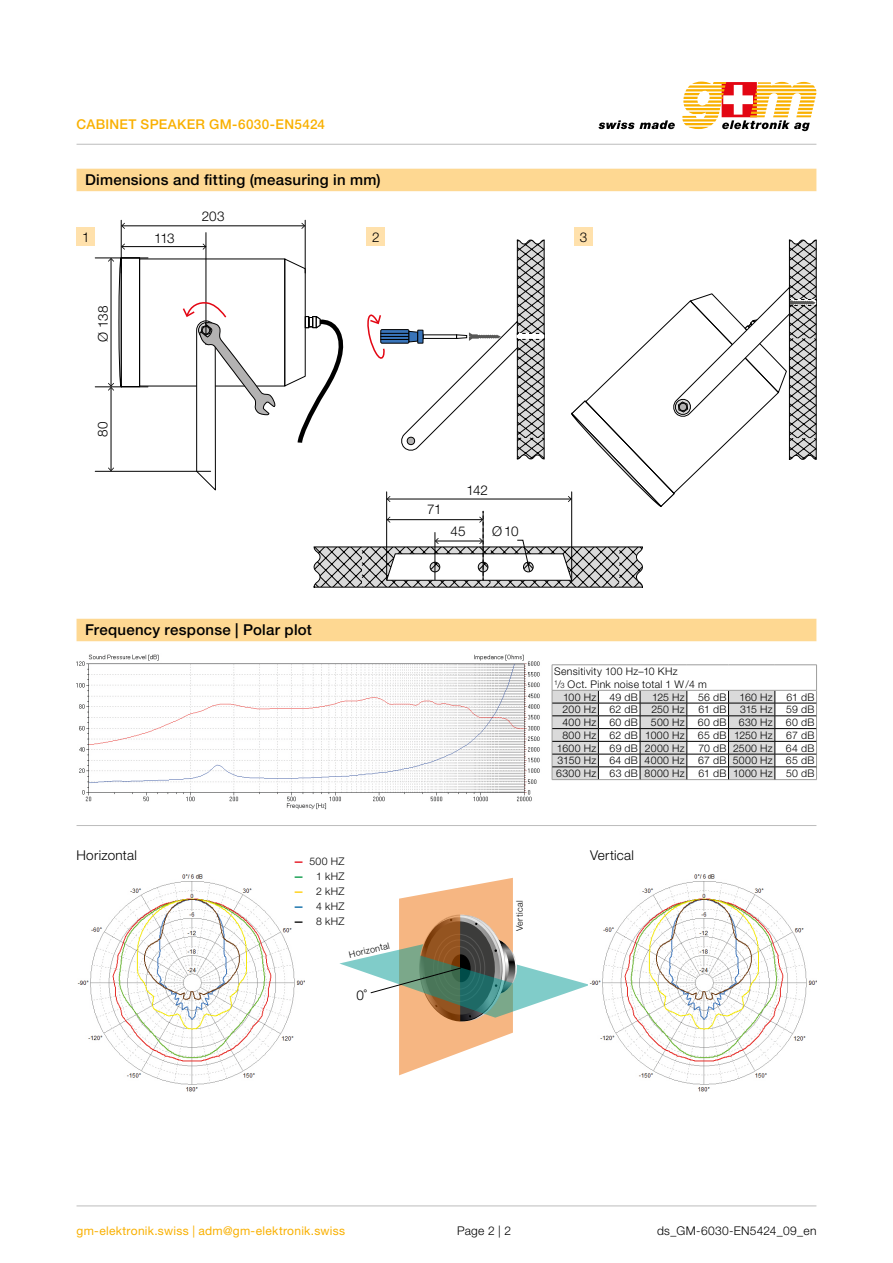
<style>
.page{position:relative;width:893px;height:1263px;background:#fff}
.page>*{position:absolute;margin:0;border:0;box-sizing:border-box;transform-origin:0 0}
.t1{font:500 15px "Helvetica Neue LT";letter-spacing:.015em;color:#000}
.t2{font:300 13.5px "Helvetica Neue LT";letter-spacing:.015em;color:#000}
.t3{font:500 13.5px "Helvetica Neue LT";letter-spacing:.025em;color:#f9b000}
.t4{font:12px "Helvetica Neue LT";letter-spacing:.02em;color:#f9b000}
.t5{font:300 12px "Helvetica Neue LT";letter-spacing:.025em;color:#000}
.t6{font:300 10.5px "Helvetica Neue LT";letter-spacing:.03em;color:#000}
.t7{font:300 9px "Helvetica Neue LT";letter-spacing:.035em;color:#000}
.s1{font-size:7.5px}
.s2{font-weight:700;color:#e30613}
.s3{font-weight:700;color:#009641}
.s4{font-weight:700;color:#fc0}
.s5{font-weight:700;color:#0064a3}
.s6{font-weight:700}
</style>
<div class="page">
<svg style="left:682px;top:82px;width:134px;height:49px"></svg>
<svg style="left:598px;top:120px;width:77px;height:9px"></svg>
<hr style="left:77px;top:144px;width:739px;height:1px;background:#bcbcbc">
<hr style="left:77px;top:1206px;width:739px;height:1px;background:#bcbcbc">
<img style="left:77px;top:654px;width:463px;height:156px">
<hr style="left:77px;top:825px;width:739px;height:1px;background:#bcbcbc">
<svg style="left:339px;top:878px;width:249px;height:197px"></svg>
<img style="left:77px;top:874px;width:227px;height:218px">
<img style="left:589px;top:874px;width:227px;height:218px">
<hr style="left:775px;top:779px;width:42px;height:1px;background:#9d9d9c">
<hr style="left:775px;top:703px;width:41px;height:1px;background:#000">
<hr style="left:775px;top:715px;width:41px;height:1px;background:#000">
<hr style="left:775px;top:728px;width:41px;height:1px;background:#000">
<hr style="left:775px;top:741px;width:41px;height:1px;background:#000">
<hr style="left:775px;top:754px;width:41px;height:1px;background:#000">
<hr style="left:775px;top:767px;width:41px;height:1px;background:#000">
<hr style="left:552px;top:664px;width:46px;height:1px;background:#9d9d9c">
<hr style="left:598px;top:664px;width:42px;height:1px;background:#9d9d9c">
<hr style="left:640px;top:664px;width:47px;height:1px;background:#9d9d9c">
<hr style="left:687px;top:664px;width:41px;height:1px;background:#9d9d9c">
<hr style="left:728px;top:664px;width:47px;height:1px;background:#9d9d9c">
<hr style="left:775px;top:664px;width:42px;height:1px;background:#9d9d9c">
<svg style="left:816px;top:665px;width:1px;height:114px"></svg>
<hr style="left:775px;top:690px;width:42px;height:1px;background:#9d9d9c">
<svg style="left:552px;top:665px;width:224px;height:115px"></svg>
<hr style="left:598px;top:779px;width:42px;height:1px;background:#9d9d9c">
<div style="left:121px;top:258px;width:19px;height:129px;border:1px solid #000"></div>
<hr style="left:305px;top:220px;width:1px;height:53px;background:#000">
<hr style="left:206px;top:233px;width:1px;height:112px;background:#000">
<hr style="left:121px;top:220px;width:1px;height:53px;background:#000">
<hr style="left:122px;top:225px;width:182px;height:1px;background:#000">
<svg style="left:121px;top:223px;width:4px;height:6px"></svg>
<svg style="left:301px;top:223px;width:4px;height:6px"></svg>
<hr style="left:122px;top:246px;width:84px;height:1px;background:#000">
<svg style="left:121px;top:243px;width:4px;height:7px"></svg>
<svg style="left:203px;top:243px;width:3px;height:7px"></svg>
<hr style="left:95px;top:258px;width:53px;height:1px;background:#000">
<hr style="left:95px;top:386px;width:53px;height:1px;background:#000">
<hr style="left:95px;top:471px;width:116px;height:1px;background:#000">
<hr style="left:111px;top:388px;width:1px;height:82px;background:#000">
<svg style="left:108px;top:467px;width:6px;height:4px"></svg>
<svg style="left:108px;top:257px;width:14px;height:134px"></svg>
<svg style="left:183px;top:300px;width:92px;height:191px"></svg>
<svg style="left:284px;top:239px;width:532px;height:348px"></svg>
<div style="left:77px;top:228px;width:18px;height:18px;background:#ffe1ac"></div>
<div style="left:367px;top:228px;width:18px;height:18px;background:#ffe1ac"></div>
<div style="left:574px;top:228px;width:19px;height:18px;background:#ffe1ac"></div>
<div style="left:77px;top:169px;width:739px;height:22px;background:#fed892"></div>
<div style="left:77px;top:619px;width:739px;height:22px;background:#fed892"></div>
<p class="t3" style="left:77px;top:116px;width:250px">CABINET SPEAKER GM-6030-EN5424</p>
<h1 class="t1" style="left:85px;top:171px;width:297px">Dimensions and fitting (measuring in mm)</h1>
<p class="t2" style="left:202px;top:208px;width:24px">203</p>
<p class="t2" style="left:82px;top:228px;width:9px">1</p>
<p class="t2" style="left:372px;top:228px;width:9px">2</p>
<p class="t2" style="left:580px;top:228px;width:9px">3</p>
<p class="t2" style="left:154px;top:230px;width:22px">113</p>
<p class="t2" style="left:95px;top:342px;width:38px;rotate:-90deg">Ø 138</p>
<p class="t2" style="left:94px;top:437px;width:17px;rotate:-90deg">80</p>
<h1 class="t1" style="left:85px;top:621px;width:228px">Frequency response | Polar plot</h1>
<p class="t2" style="left:427px;top:501px;width:16px">71</p>
<p class="t2" style="left:466px;top:482px;width:23px">142</p>
<p class="t2" style="left:450px;top:523px;width:17px">45</p>
<p class="t2" style="left:492px;top:523px;width:28px">Ø10</p>
<p class="t6" style="left:554px;top:665px;width:125px">Sensitivity 100 Hz–10 KHz</p>
<p class="t6" style="left:554px;top:678px;width:154px"><sup>1</sup>/<span class="s1">3</span> Oct. Pink noise total 1 W/4 m</p>
<p class="t6" style="left:563px;top:690px;width:35px">100 Hz</p>
<p class="t6" style="left:610px;top:690px;width:30px">49 dB</p>
<p class="t6" style="left:652px;top:690px;width:34px">125 Hz</p>
<p class="t6" style="left:698px;top:690px;width:30px">56 dB</p>
<p class="t6" style="left:740px;top:690px;width:35px">160 Hz</p>
<p class="t6" style="left:786px;top:690px;width:30px">61 dB</p>
<p class="t6" style="left:563px;top:703px;width:35px">200 Hz</p>
<p class="t6" style="left:610px;top:703px;width:30px">62 dB</p>
<p class="t6" style="left:651px;top:703px;width:35px">250 Hz</p>
<p class="t6" style="left:698px;top:703px;width:30px">61 dB</p>
<p class="t6" style="left:740px;top:703px;width:34px">315 Hz</p>
<p class="t6" style="left:786px;top:703px;width:30px">59 dB</p>
<p class="t6" style="left:562px;top:716px;width:35px">400 Hz</p>
<p class="t6" style="left:609px;top:716px;width:77px">60 dB 500 Hz</p>
<p class="t6" style="left:698px;top:716px;width:76px">60 dB 630 Hz</p>
<p class="t6" style="left:786px;top:716px;width:30px">60 dB</p>
<p class="t6" style="left:562px;top:729px;width:35px">800 Hz</p>
<p class="t6" style="left:610px;top:729px;width:77px">62 dB 1000 Hz</p>
<p class="t6" style="left:698px;top:729px;width:76px">65 dB 1250 Hz</p>
<p class="t6" style="left:786px;top:729px;width:30px">67 dB</p>
<p class="t6" style="left:557px;top:741px;width:41px">1600 Hz</p>
<p class="t6" style="left:609px;top:741px;width:77px">69 dB 2000 Hz</p>
<p class="t6" style="left:698px;top:741px;width:76px">70 dB 2500 Hz</p>
<p class="t6" style="left:786px;top:741px;width:30px">64 dB</p>
<p class="t6" style="left:558px;top:754px;width:40px">3150 Hz</p>
<p class="t6" style="left:609px;top:754px;width:77px">64 dB 4000 Hz</p>
<p class="t6" style="left:698px;top:754px;width:76px">67 dB 5000 Hz</p>
<p class="t6" style="left:786px;top:754px;width:30px">65 dB</p>
<p class="t6" style="left:556px;top:767px;width:41px">6300 Hz</p>
<p class="t6" style="left:609px;top:767px;width:77px">63 dB 8000 Hz</p>
<p class="t6" style="left:698px;top:767px;width:76px">61 dB 1000 Hz</p>
<p class="t6" style="left:786px;top:767px;width:30px">50 dB</p>
<p class="t2" style="left:77px;top:847px;width:62px">Horizontal</p>
<p class="t2" style="left:590px;top:847px;width:46px">Vertical</p>
<p class="t6" style="left:293px;top:855px;width:53px"><span class="s2">—</span> 500 HZ</p>
<p class="t6" style="left:293px;top:870px;width:52px"><span class="s3">—</span> 1 kHZ</p>
<p class="t6" style="left:293px;top:885px;width:52px"><span class="s4">—</span> 2 kHZ</p>
<p class="t6" style="left:293px;top:900px;width:52px"><span class="s5">—</span> 4 kHZ</p>
<p class="t6" style="left:293px;top:915px;width:52px"><span class="s6">—</span> 8 kHZ</p>
<p class="t7" style="left:514px;top:931px;width:32px;rotate:-90deg">Vertical</p>
<p class="t7" style="left:348px;top:949px;width:43px;rotate:-13deg">Horizontal</p>
<p class="t2" style="left:356px;top:987px;width:12px">0˚</p>
<p class="t4" style="left:77px;top:1224px;width:270px">gm-elektronik.swiss | adm@gm-elektronik.swiss</p>
<p class="t5" style="left:457px;top:1224px;width:56px">Page 2 | 2</p>
<p class="t5" style="left:657px;top:1224px;width:161px">ds_GM-6030-EN5424_09_en</p>
</div>
